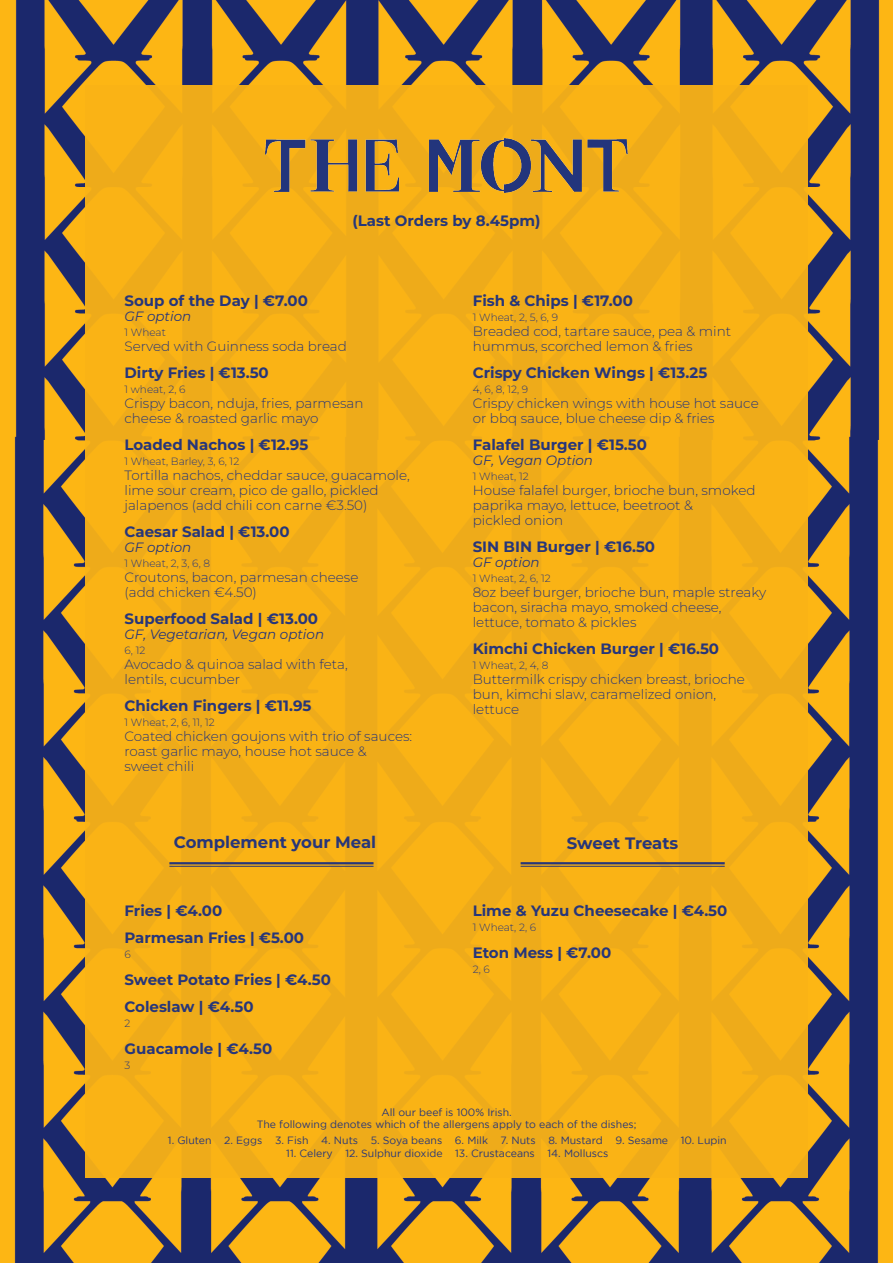
<style>
.page{position:relative;width:893px;height:1263px;background:#fff}
.page>*{position:absolute;margin:0;border:0;box-sizing:border-box;transform-origin:0 0}
.t1{font:700 16.5px "Montserrat";color:#27367a}
.t2{font:700 15px "Montserrat";color:#27367a}
.t3{font:700 15px "Montserrat";color:#26377a}
.t4{font:300 13.5px "Montserrat";color:#27367a}
.t5{font:italic 13.5px "Montserrat";color:#27367a}
.t6{font:10.5px "Gotham";color:#27367a}
.t7{font:300 10.5px "Montserrat";color:#27367a}
</style>
<div class="page">
<img style="left:0;top:0;width:893px;height:1263px">
<div style="left:85px;top:85px;width:723px;height:1093px;background:#fab316"></div>
<hr style="left:521px;top:862px;width:204px;height:2px;background:#27367a">
<hr style="left:521px;top:866px;width:204px;height:1px;background:#27367a">
<hr style="left:169px;top:862px;width:205px;height:2px;background:#27367a">
<hr style="left:169px;top:866px;width:205px;height:1px;background:#27367a">
<img style="left:265px;top:138px;width:363px;height:55px">
<p class="t3" style="left:352px;top:211px;width:190px">(Last Orders by 8.45pm)</p>
<p class="t2" style="left:124px;top:291px;width:185px">Soup of the Day | €7.00</p>
<p class="t5" style="left:124px;top:307px;width:68px">GF option</p>
<p class="t7" style="left:124px;top:325px;width:43px">1 Wheat</p>
<p class="t4" style="left:124px;top:337px;width:224px">Served with Guinness soda bread</p>
<p class="t2" style="left:124px;top:363px;width:146px">Dirty Fries | €13.50</p>
<p class="t7" style="left:124px;top:382px;width:62px">1 wheat, 2, 6</p>
<p class="t4" style="left:124px;top:394px;width:240px">Crispy bacon, nduja, fries, parmesan</p>
<p class="t4" style="left:124px;top:409px;width:196px">cheese &amp; roasted garlic mayo</p>
<p class="t2" style="left:124px;top:435px;width:185px">Loaded Nachos | €12.95</p>
<p class="t7" style="left:124px;top:454px;width:116px">1 Wheat, Barley, 3, 6, 12</p>
<p class="t4" style="left:124px;top:466px;width:287px">Tortilla nachos, cheddar sauce, guacamole,</p>
<p class="t4" style="left:124px;top:481px;width:256px">lime sour cream, pico de gallo, pickled</p>
<p class="t4" style="left:124px;top:496px;width:244px">jalapenos (add chili con carne €3.50)</p>
<p class="t2" style="left:124px;top:522px;width:167px">Caesar Salad | €13.00</p>
<p class="t5" style="left:124px;top:538px;width:68px">GF option</p>
<p class="t7" style="left:124px;top:556px;width:87px">1 Wheat, 2, 3, 6, 8</p>
<p class="t4" style="left:124px;top:568px;width:235px">Croutons, bacon, parmesan cheese</p>
<p class="t4" style="left:124px;top:583px;width:134px">(add chicken €4.50)</p>
<p class="t2" style="left:124px;top:609px;width:195px">Superfood Salad | €13.00</p>
<p class="t5" style="left:124px;top:625px;width:201px">GF, Vegetarian, Vegan option</p>
<p class="t7" style="left:124px;top:643px;width:22px">6, 12</p>
<p class="t4" style="left:124px;top:655px;width:225px">Avocado &amp; quinoa salad with feta,</p>
<p class="t4" style="left:124px;top:670px;width:117px">lentils, cucumber</p>
<p class="t2" style="left:124px;top:696px;width:188px">Chicken Fingers | €11.95</p>
<p class="t7" style="left:124px;top:715px;width:92px">1 Wheat, 2, 6, 11, 12</p>
<p class="t4" style="left:124px;top:727px;width:289px">Coated chicken goujons with trio of sauces:</p>
<p class="t4" style="left:124px;top:742px;width:244px">roast garlic mayo, house hot sauce &amp;</p>
<p class="t4" style="left:124px;top:757px;width:71px">sweet chili</p>
<p class="t2" style="left:473px;top:291px;width:162px">Fish &amp; Chips | €17.00</p>
<p class="t7" style="left:473px;top:310px;width:87px">1 Wheat, 2, 5, 6, 9</p>
<p class="t4" style="left:473px;top:322px;width:260px">Breaded cod, tartare sauce, pea &amp; mint</p>
<p class="t4" style="left:473px;top:337px;width:221px">hummus, scorched lemon &amp; fries</p>
<p class="t2" style="left:473px;top:363px;width:236px">Crispy Chicken Wings | €13.25</p>
<p class="t7" style="left:473px;top:382px;width:57px">4, 6, 8, 12, 9</p>
<p class="t4" style="left:473px;top:394px;width:287px">Crispy chicken wings with house hot sauce</p>
<p class="t4" style="left:473px;top:409px;width:243px">or bbq sauce, blue cheese dip &amp; fries</p>
<p class="t2" style="left:473px;top:435px;width:176px">Falafel Burger | €15.50</p>
<p class="t5" style="left:473px;top:451px;width:122px">GF, Vegan Option</p>
<p class="t7" style="left:473px;top:469px;width:57px">1 Wheat, 12</p>
<p class="t4" style="left:473px;top:481px;width:284px">House falafel burger, brioche bun, smoked</p>
<p class="t4" style="left:473px;top:496px;width:222px">paprika mayo, lettuce, beetroot &amp;</p>
<p class="t4" style="left:473px;top:511px;width:92px">pickled onion</p>
<p class="t2" style="left:473px;top:537px;width:184px">SIN BIN Burger | €16.50</p>
<p class="t5" style="left:473px;top:553px;width:68px">GF option</p>
<p class="t7" style="left:473px;top:571px;width:79px">1 Wheat, 2, 6, 12</p>
<p class="t4" style="left:473px;top:583px;width:295px">8oz beef burger, brioche bun, maple streaky</p>
<p class="t4" style="left:473px;top:598px;width:250px">bacon, siracha mayo, smoked cheese,</p>
<p class="t4" style="left:473px;top:613px;width:165px">lettuce, tomato &amp; pickles</p>
<p class="t2" style="left:473px;top:639px;width:248px">Kimchi Chicken Burger | €16.50</p>
<p class="t7" style="left:473px;top:658px;width:77px">1 Wheat, 2, 4, 8</p>
<p class="t4" style="left:473px;top:670px;width:274px">Buttermilk crispy chicken breast, brioche</p>
<p class="t4" style="left:473px;top:685px;width:245px">bun, kimchi slaw, caramelized onion,</p>
<p class="t4" style="left:473px;top:700px;width:48px">lettuce</p>
<p class="t1" style="left:174px;top:831px;width:204px">Complement your Meal</p>
<p class="t1" style="left:567px;top:832px;width:113px">Sweet Treats</p>
<p class="t2" style="left:124px;top:901px;width:99px">Fries | €4.00</p>
<p class="t2" style="left:124px;top:928px;width:181px">Parmesan Fries | €5.00</p>
<p class="t7" style="left:124px;top:947px;width:8px">6</p>
<p class="t2" style="left:124px;top:970px;width:208px">Sweet Potato Fries | €4.50</p>
<p class="t2" style="left:124px;top:997px;width:131px">Coleslaw | €4.50</p>
<p class="t7" style="left:124px;top:1016px;width:7px">2</p>
<p class="t2" style="left:124px;top:1039px;width:149px">Guacamole | €4.50</p>
<p class="t7" style="left:124px;top:1058px;width:7px">3</p>
<p class="t2" style="left:473px;top:901px;width:256px">Lime &amp; Yuzu Cheesecake | €4.50</p>
<p class="t7" style="left:473px;top:920px;width:65px">1 Wheat, 2, 6</p>
<p class="t2" style="left:473px;top:943px;width:140px">Eton Mess | €7.00</p>
<p class="t7" style="left:473px;top:962px;width:19px">2, 6</p>
<p class="t6" style="left:381px;top:1106px;width:132px">All our beef is 100% Irish.</p>
<p class="t6" style="left:257px;top:1119px;width:381px">The following denotes which of the allergens apply to each of the dishes;</p>
<p class="t6" style="left:168px;top:1135px;width:560px">1. Gluten 2. Eggs 3. Fish 4. Nuts 5. Soya beans 6. Milk 7. Nuts 8. Mustard 9. Sesame 10. Lupin</p>
<p class="t6" style="left:286px;top:1147px;width:324px">11. Celery 12. Sulphur dioxide 13. Crustaceans 14. Molluscs</p>
</div>
